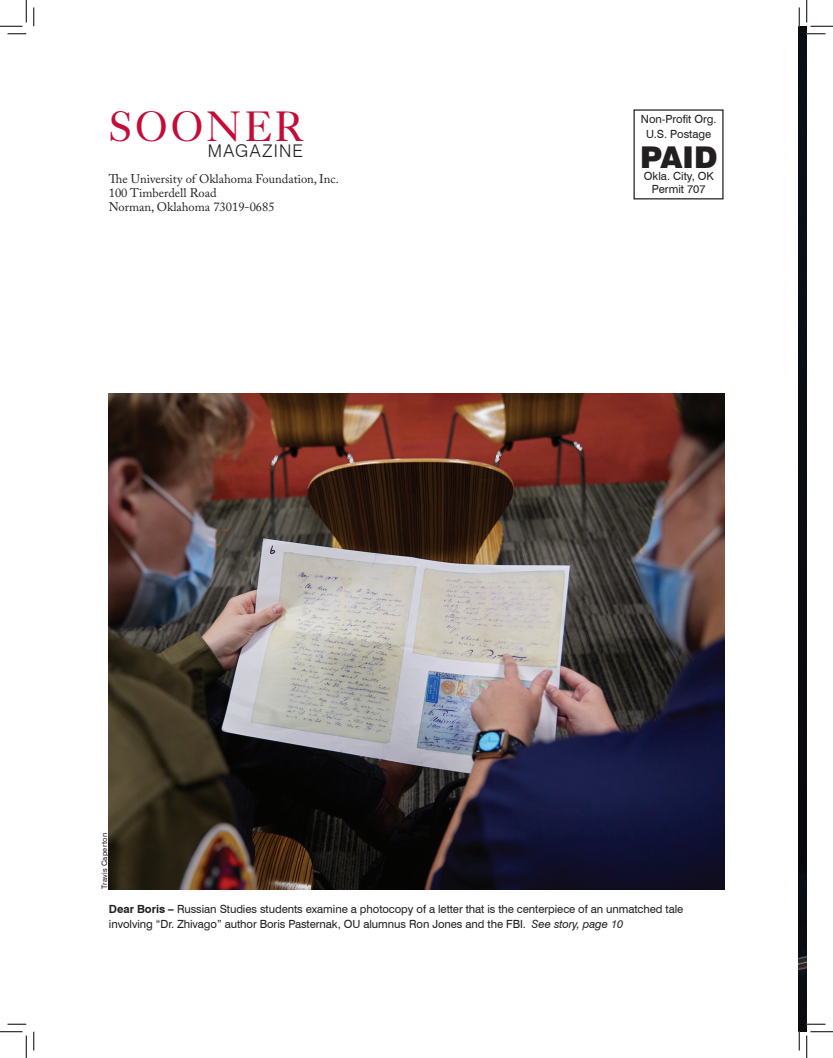
<style>
.page{position:relative;width:833px;height:1058px;background:#fff}
.page>*{position:absolute;margin:0;border:0;box-sizing:border-box;transform-origin:0 0}
.t1{font:42.5px "Caslon 540 BT";letter-spacing:.075em;color:#c40c37}
.t2{font:900 30px "Swiss 721 BT";color:#231f20}
.t3{font:300 17.5px "Swiss 721 BT";letter-spacing:.07em;color:#231f20}
.t4{font:12.5px/13.8px "Adobe Caslon Pro";color:#231f20}
.t5{font:11.25px/15px "Swiss 721 BT";letter-spacing:-.005em;color:#231f20;text-align:center}
.t6{font:7.5px "Swiss 721 BT";letter-spacing:.035em;color:#231f20}
.s1{font-weight:700}
.s2{font-style:italic}
</style>
<div class="page">
<div style="left:798px;top:27px;width:8px;height:1004px;background:#0a0d13"></div>
<div style="left:633px;top:109px;width:90px;height:90px;border:1px solid #231f20"></div>
<img style="left:109px;top:394px;width:615px;height:495px">
<svg style="left:8px;top:33px;width:18px;height:2px"></svg>
<svg style="left:806px;top:33px;width:19px;height:2px"></svg>
<svg style="left:8px;top:1023px;width:18px;height:2px"></svg>
<svg style="left:806px;top:1023px;width:19px;height:2px"></svg>
<svg style="left:33px;top:8px;width:2px;height:18px"></svg>
<svg style="left:33px;top:1031px;width:2px;height:19px"></svg>
<svg style="left:798px;top:8px;width:2px;height:18px"></svg>
<svg style="left:798px;top:1031px;width:2px;height:19px"></svg>
<svg style="left:0;top:0;width:27px;height:27px"></svg>
<svg style="left:0;top:1031px;width:27px;height:27px"></svg>
<svg style="left:806px;top:0;width:26px;height:27px"></svg>
<svg style="left:806px;top:1031px;width:26px;height:27px"></svg>
<h1 class="t1" style="left:109px;top:100px;width:196px">SOONER</h1>
<h3 class="t3" style="left:208px;top:140px;width:97px">MAGAZINE</h3>
<p class="t4" style="left:109px;top:172px;width:231px">The University of Oklahoma Foundation, Inc.<br>100 Timberdell Road<br>Norman, Oklahoma 73019-0685</p>
<p class="t6" style="left:99px;top:889px;width:58px;rotate:-90deg">Travis Caperton</p>
<p class="t5" style="left:641px;top:111px;width:77px">Non-Profit Org.<br>U.S. Postage</p>
<h2 class="t2" style="left:640px;top:139px;width:79px">PAID</h2>
<p class="t5" style="left:643px;top:170px;width:71px;line-height:12.5px">Okla. City, OK<br>Permit 707</p>
<p class="t5" style="left:109px;top:900px;width:576px;text-align:left"><span class="s1">Dear Boris –</span> Russian Studies students examine a photocopy of a letter that is the centerpiece of an unmatched tale involving “Dr. Zhivago” author Boris Pasternak, OU alumnus Ron Jones and the FBI. <span class="s2">See story, page 10</span></p>
</div>
